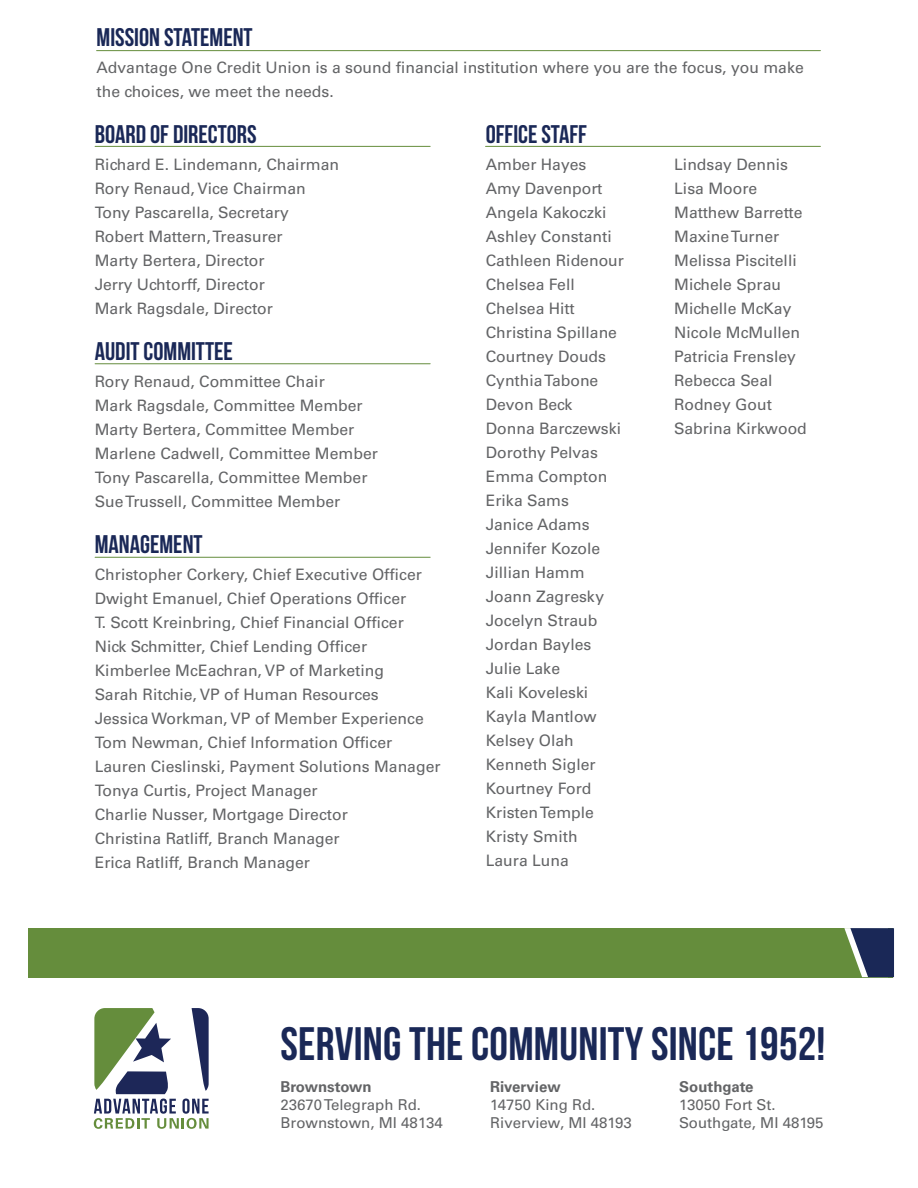
<style>
.page{position:relative;width:918px;height:1188px;background:#fff}
.page>*{position:absolute;margin:0;border:0;box-sizing:border-box;transform-origin:0 0}
.t1{font:46.8px "Bebas Neue";letter-spacing:.005em;color:#1a2857}
.t2{font:25.5px "Bebas Neue";color:#1a2857}
.t3{font:15.75px/24px "Univers";color:#636466}
.t4{font:15px/18px "Univers";color:#636466}
.t5{font:700 15px "Univers";color:#636466}
</style>
<div class="page">
<svg style="left:94px;top:1008px;width:115px;height:121px"></svg>
<div style="left:28px;top:928px;width:865px;height:49px;background:#658d3c"></div>
<svg style="left:844px;top:928px;width:50px;height:49px"></svg>
<hr style="left:97px;top:50px;width:723px;height:1px;background:#658d3c">
<hr style="left:95px;top:557px;width:335px;height:1px;background:#658d3c">
<hr style="left:95px;top:363px;width:335px;height:1px;background:#658d3c">
<hr style="left:95px;top:146px;width:335px;height:1px;background:#658d3c">
<hr style="left:486px;top:146px;width:334px;height:1px;background:#658d3c">
<h2 class="t2" style="left:97px;top:23px;width:158px">MISSION STATEMENT</h2>
<p class="t3" style="left:97px;top:56px;width:709px">Advantage One Credit Union is a sound financial institution where you are the focus, you make the choices, we meet the needs.</p>
<h2 class="t2" style="left:95px;top:121px;width:163px">BOARD OF DIRECTORS</h2>
<p class="t3" style="left:95px;top:153px;width:246px">Richard E. Lindemann, Chairman<br>Rory Renaud, Vice Chairman<br>Tony Pascarella, Secretary<br>Robert Mattern, Treasurer<br>Marty Bertera, Director<br>Jerry Uchtorff, Director<br>Mark Ragsdale, Director</p>
<h2 class="t2" style="left:95px;top:337px;width:140px">AUDIT COMMITTEE</h2>
<p class="t3" style="left:95px;top:369px;width:285px">Rory Renaud, Committee Chair<br>Mark Ragsdale, Committee Member Marty Bertera, Committee Member Marlene Cadwell, Committee Member Tony Pascarella, Committee Member Sue Trussell, Committee Member</p>
<h2 class="t2" style="left:95px;top:530px;width:109px">MANAGEMENT</h2>
<p class="t3" style="left:95px;top:562px;width:347px">Christopher Corkery, Chief Executive Officer Dwight Emanuel, Chief Operations Officer<br>T. Scott Kreinbring, Chief Financial Officer<br>Nick Schmitter, Chief Lending Officer Kimberlee McEachran, VP of Marketing<br>Sarah Ritchie, VP of Human Resources<br>Jessica Workman, VP of Member Experience Tom Newman, Chief Information Officer Lauren Cieslinski, Payment Solutions Manager Tonya Curtis, Project Manager<br>Charlie Nusser, Mortgage Director<br>Christina Ratliff, Branch Manager<br>Erica Ratliff, Branch Manager</p>
<h2 class="t2" style="left:486px;top:120px;width:103px">OFFICE STAFF</h2>
<p class="t3" style="left:486px;top:152px;width:140px">Amber Hayes<br>Amy Davenport<br>Angela Kakoczki<br>Ashley Constanti<br>Cathleen Ridenour<br>Chelsea Fell<br>Chelsea Hitt<br>Christina Spillane<br>Courtney Douds<br>Cynthia Tabone<br>Devon Beck<br>Donna Barczewski<br>Dorothy Pelvas<br>Emma Compton<br>Erika Sams<br>Janice Adams<br>Jennifer Kozole<br>Jillian Hamm<br>Joann Zagresky<br>Jocelyn Straub<br>Jordan Bayles<br>Julie Lake<br>Kali Koveleski<br>Kayla Mantlow<br>Kelsey Olah<br>Kenneth Sigler<br>Kourtney Ford<br>Kristen Temple<br>Kristy Smith<br>Laura Luna</p>
<p class="t3" style="left:674px;top:152px;width:134px">Lindsay Dennis<br>Lisa Moore<br>Matthew Barrette<br>Maxine Turner<br>Melissa Piscitelli<br>Michele Sprau<br>Michelle McKay<br>Nicole McMullen<br>Patricia Frensley<br>Rebecca Seal<br>Rodney Gout<br>Sabrina Kirkwood</p>
<h1 class="t1" style="left:280px;top:1018px;width:547px">SERVING THE COMMUNITY SINCE 1952!</h1>
<p class="t5" style="left:280px;top:1078px;width:93px">Brownstown</p>
<p class="t4" style="left:280px;top:1096px;width:164px">23670 Telegraph Rd.<br>Brownstown, MI 48134</p>
<p class="t5" style="left:490px;top:1078px;width:72px">Riverview</p>
<p class="t4" style="left:490px;top:1096px;width:143px">14750 King Rd.<br>Riverview, MI 48193</p>
<p class="t5" style="left:679px;top:1078px;width:76px">Southgate</p>
<p class="t4" style="left:679px;top:1096px;width:146px">13050 Fort St.<br>Southgate, MI 48195</p>
</div>
